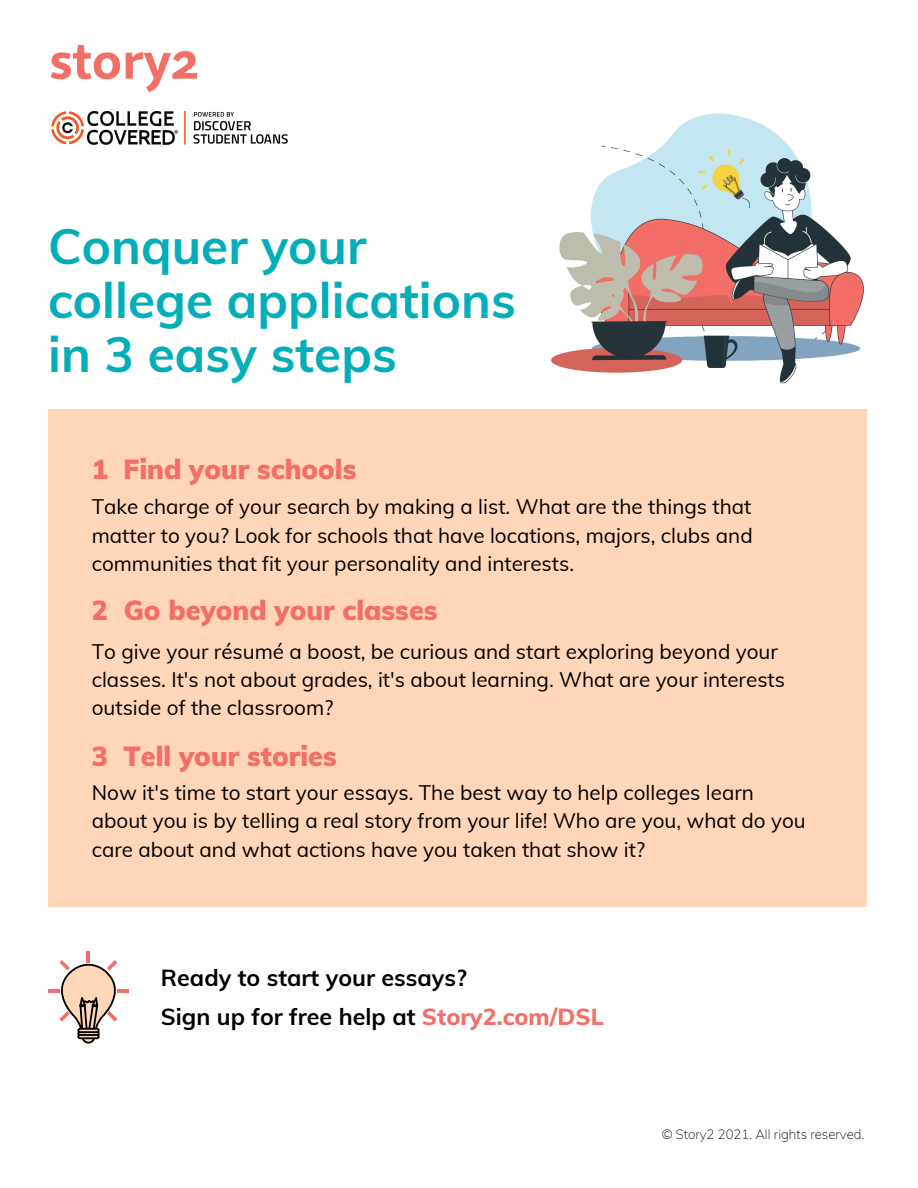
<style>
.page{position:relative;width:918px;height:1188px;background:#fff}
.page>*{position:absolute;margin:0;border:0;box-sizing:border-box;transform-origin:0 0}
.t1{font:700 49.5px "Muli";color:#03aeb9}
.t2{font:900 27px "Muli";color:#f36e67}
.t3{font:700 23.25px/38.8px "Muli";color:#000}
.t4{font:20.7px/28.2px "Muli";color:#000}
.t5{font:200 13.2px "Muli";color:#000}
.s1{font-weight:800;color:#f36e67}
</style>
<div class="page">
<img style="left:50px;top:44px;width:148px;height:48px">
<img style="left:51px;top:111px;width:237px;height:34px">
<img style="left:551px;top:113px;width:313px;height:271px">
<svg style="left:82px;top:1031px;width:12px;height:12px"></svg>
<div style="left:82px;top:1030px;width:13px;height:14px;border:2px solid #040200;border-radius:50%"></div>
<div style="left:77px;top:1034px;width:23px;height:5px;border:2px solid #040200;border-radius:2px"></div>
<hr style="left:117px;top:989px;width:11px;height:4px;background:#f36e67">
<svg style="left:59px;top:951px;width:59px;height:83px"></svg>
<hr style="left:49px;top:989px;width:11px;height:4px;background:#f36e67">
<div style="left:48px;top:409px;width:818px;height:497px;background:#ffd6b8"></div>
<p class="t1" style="left:48px;top:215px;width:320px">Conquer your</p>
<p class="t1" style="left:48px;top:269px;width:469px">college applications</p>
<p class="t1" style="left:48px;top:323px;width:350px">in 3 easy steps</p>
<p class="t2" style="left:92px;top:451px;width:266px">1 Find your schools</p>
<p class="t4" style="left:92px;top:493px;width:662px;text-align:justify">Take charge of your search by making a list. What are the things that matter to you? Look for schools that have locations, majors, clubs and communities that fit your personality and interests.</p>
<p class="t2" style="left:92px;top:593px;width:347px">2 Go beyond your classes</p>
<p class="t4" style="left:92px;top:637px;width:695px">To give your résumé a boost, be curious and start exploring beyond your classes. It's not about grades, it's about learning. What are your interests outside of the classroom?</p>
<p class="t2" style="left:92px;top:739px;width:246px">3 Tell your stories</p>
<p class="t4" style="left:92px;top:778px;width:716px">Now it's time to start your essays. The best way to help colleges learn about you is by telling a real story from your life! Who are you, what do you care about and what actions have you taken that show it?</p>
<p class="t3" style="left:161px;top:958px;width:445px">Ready to start your essays?<br>Sign up for free help at <span class="s1">Story2.com/DSL</span></p>
<p class="t5" style="left:662px;top:1125px;width:204px">© Story2 2021. All rights reserved.</p>
</div>
